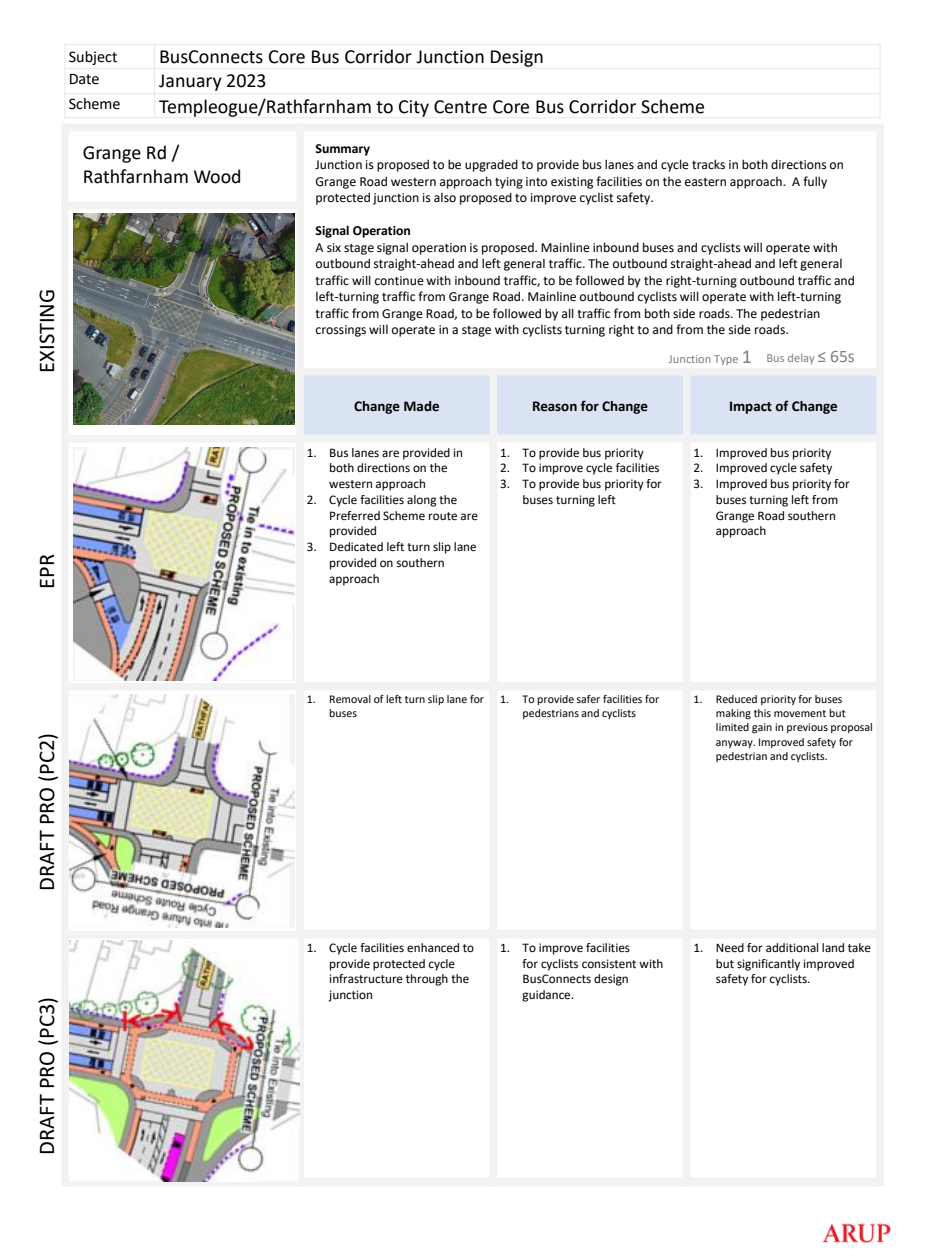
<style>
.page{position:relative;width:945px;height:1260px;background:#fff}
.page>*{position:absolute;margin:0;border:0;box-sizing:border-box;transform-origin:0 0}
.t1{font:22.5px "Calibri";color:#000}
.t2{font:20px/24px "Calibri";color:#000}
.t3{font:16.25px "Calibri";color:#000}
.t4{font:700 15px "Calibri";color:#000}
.t5{font:13.88px "Calibri";color:#000}
.t6{font:13.75px/16.5px "Calibri";color:#000}
.t7{font:700 13.75px "Calibri";letter-spacing:-.005em;color:#000}
.t8{font:13.25px/15.8px "Calibri";color:#000}
.t9{font:12.5px "Calibri";color:#7f7f7f}
.t10{font:11.88px/14.2px "Calibri";color:#000}
.s1{font-size:20px}
.s2{font-size:17.5px}
</style>
<div class="page">
<div style="left:300px;top:372px;width:193px;height:67px;background:#dae3f3"></div>
<div style="left:493px;top:372px;width:194px;height:67px;background:#dae3f3"></div>
<div style="left:687px;top:372px;width:193px;height:67px;background:#dae3f3"></div>
<div style="left:296px;top:124px;width:8px;height:1063px;background:#f2f2f2"></div>
<div style="left:490px;top:368px;width:7px;height:819px;background:#f2f2f2"></div>
<div style="left:683px;top:368px;width:8px;height:819px;background:#f2f2f2"></div>
<div style="left:61px;top:202px;width:243px;height:7px;background:#f2f2f2"></div>
<div style="left:296px;top:368px;width:588px;height:8px;background:#f2f2f2"></div>
<div style="left:61px;top:435px;width:823px;height:7px;background:#f2f2f2"></div>
<div style="left:61px;top:683px;width:823px;height:8px;background:#f2f2f2"></div>
<div style="left:61px;top:931px;width:823px;height:8px;background:#f2f2f2"></div>
<div style="left:61px;top:124px;width:8px;height:1063px;background:#f2f2f2"></div>
<div style="left:876px;top:124px;width:8px;height:1063px;background:#f2f2f2"></div>
<div style="left:61px;top:124px;width:823px;height:7px;background:#f2f2f2"></div>
<div style="left:61px;top:1179px;width:823px;height:8px;background:#f2f2f2"></div>
<img style="left:822px;top:1223px;width:69px;height:20px">
<hr style="left:154px;top:44px;width:1px;height:74px;background:#e7e6e6">
<hr style="left:65px;top:68px;width:815px;height:1px;background:#e7e6e6">
<hr style="left:65px;top:93px;width:815px;height:1px;background:#e7e6e6">
<hr style="left:65px;top:44px;width:1px;height:74px;background:#e7e6e6">
<hr style="left:880px;top:44px;width:1px;height:74px;background:#e7e6e6">
<hr style="left:65px;top:44px;width:815px;height:1px;background:#e7e6e6">
<hr style="left:65px;top:117px;width:815px;height:1px;background:#e7e6e6">
<div style="left:296px;top:434px;width:588px;height:8px;background:#f2f2f2"></div>
<div style="left:296px;top:682px;width:588px;height:8px;background:#f2f2f2"></div>
<div style="left:296px;top:930px;width:588px;height:7px;background:#f2f2f2"></div>
<div style="left:296px;top:1178px;width:588px;height:7px;background:#f2f2f2"></div>
<img style="left:74px;top:213px;width:220px;height:211px">
<img style="left:74px;top:447px;width:220px;height:233px">
<img style="left:70px;top:695px;width:224px;height:232px">
<img style="left:70px;top:941px;width:229px;height:240px">
<h1 class="t1" style="left:37px;top:373px;width:85px;rotate:-90deg">EXISTING</h1>
<h1 class="t1" style="left:37px;top:589px;width:36px;rotate:-90deg">EPR</h1>
<p class="t3" style="left:69px;top:50px;width:50px">Subject</p>
<h2 class="t2" style="left:159px;top:46px;width:386px">BusConnects Core Bus Corridor Junction Design</h2>
<p class="t3" style="left:69px;top:71px;width:32px">Date</p>
<h2 class="t2" style="left:159px;top:70px;width:109px">January 2023</h2>
<p class="t3" style="left:69px;top:97px;width:54px">Scheme</p>
<h2 class="t2" style="left:159px;top:96px;width:547px">Templeogue/Rathfarnham to City Centre Core Bus Corridor Scheme</h2>
<p class="t7" style="left:316px;top:142px;width:56px">Summary</p>
<p class="t6" style="left:316px;top:158px;width:530px">Junction is proposed to be upgraded to provide bus lanes and cycle tracks in both directions on<br>Grange Road western approach tying into existing facilities on the eastern approach. A fully protected junction is also proposed to improve cyclist safety.</p>
<p class="t7" style="left:316px;top:225px;width:97px">Signal Operation</p>
<p class="t5" style="left:316px;top:241px;width:524px">A six stage signal operation is proposed. Mainline inbound buses and cyclists will operate with</p>
<p class="t6" style="left:316px;top:257px;width:541px">outbound straight-ahead and left general traffic. The outbound straight-ahead and left general traffic will continue with inbound traffic, to be followed by the right-turning outbound traffic and left-turning traffic from Grange Road. Mainline outbound cyclists will operate with left-turning traffic from Grange Road, to be followed by all traffic from both side roads. The pedestrian crossings will operate in a stage with cyclists turning right to and from the side roads.</p>
<h2 class="t2" style="left:83px;top:142px;width:160px">Grange Rd /<br>Rathfarnham Wood</h2>
<p class="t9" style="left:669px;top:354px;width:187px">Junction Type <span class="s1">1</span> Bus delay <span class="s2">≤ 65s</span></p>
<p class="t4" style="left:354px;top:400px;width:87px">Change Made</p>
<p class="t4" style="left:532px;top:400px;width:117px">Reason for Change</p>
<p class="t4" style="left:729px;top:400px;width:110px">Impact of Change</p>
<p class="t8" style="left:329px;top:445px;width:135px;text-indent:-23px">1. Bus lanes are provided in both directions on the western approach</p>
<p class="t8" style="left:329px;top:493px;width:150px;text-indent:-23px">2. Cycle facilities along the<br>Preferred Scheme route are provided</p>
<p class="t8" style="left:329px;top:540px;width:149px;text-indent:-23px">3. Dedicated left turn slip lane provided on southern approach</p>
<p class="t8" style="left:500px;top:445px;width:145px">1. To provide bus priority</p>
<p class="t8" style="left:500px;top:461px;width:161px">2. To improve cycle facilities</p>
<p class="t8" style="left:523px;top:477px;width:141px;text-indent:-22px">3. To provide bus priority for buses turning left</p>
<p class="t8" style="left:693px;top:445px;width:140px">1. Improved bus priority</p>
<p class="t8" style="left:693px;top:461px;width:140px">2. Improved cycle safety</p>
<p class="t8" style="left:716px;top:477px;width:135px;text-indent:-22px">3. Improved bus priority for buses turning left from<br>Grange Road southern approach</p>
<h1 class="t1" style="left:37px;top:891px;width:159px;rotate:-90deg">DRAFT PRO (PC2)</h1>
<h1 class="t1" style="left:37px;top:1155px;width:159px;rotate:-90deg">DRAFT PRO (PC3)</h1>
<p class="t10" style="left:329px;top:693px;width:156px;text-indent:-23px">1. Removal of left turn slip lane for buses</p>
<p class="t10" style="left:500px;top:693px;width:161px;text-align:center">1. To provide safer facilities for pedestrians and cyclists</p>
<p class="t10" style="left:716px;top:693px;width:159px;text-indent:-22px">1. Reduced priority for buses making this movement but limited gain in previous proposal anyway. Improved safety for pedestrian and cyclists.</p>
<p class="t8" style="left:329px;top:941px;width:146px;text-indent:-23px">1. Cycle facilities enhanced to provide protected cycle infrastructure through the junction</p>
<p class="t8" style="left:523px;top:941px;width:142px;text-indent:-22px">1. To improve facilities<br>for cyclists consistent with<br>BusConnects design guidance.</p>
<p class="t8" style="left:716px;top:941px;width:157px;text-indent:-22px">1. Need for additional land take but significantly improved safety for cyclists.</p>
</div>
